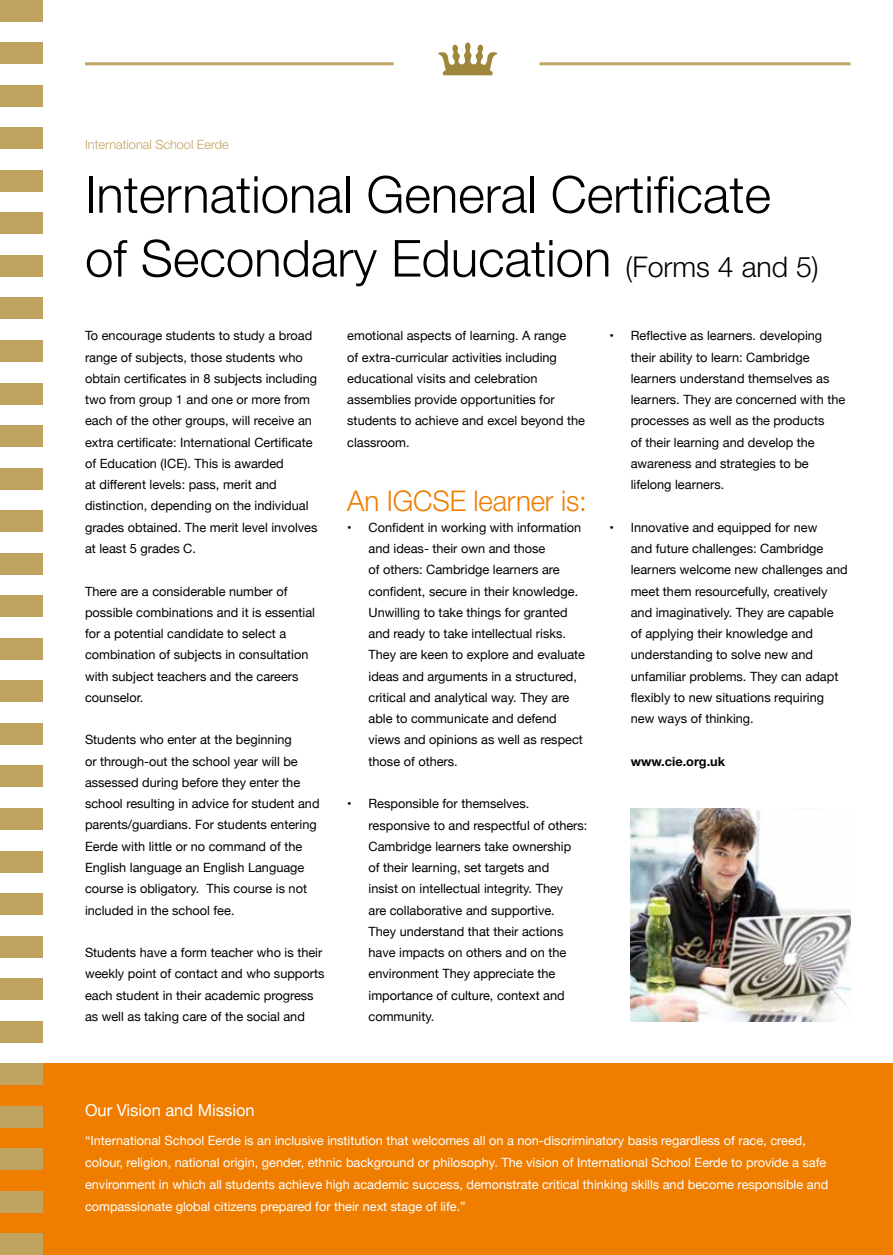
<style>
.page{position:relative;width:893px;height:1255px;background:#fff}
.page>*{position:absolute;margin:0;border:0;box-sizing:border-box;transform-origin:0 0}
.t1{font:300 51px/63.8px "Helvetica Neue";color:#000}
.t2{font:300 28.5px "Helvetica Neue";letter-spacing:-.005em;color:#ef7d00}
.t3{font:16.5px "Helvetica Neue";color:#fff}
.t4{font:12.75px/21.3px "Helvetica Neue";color:#000}
.t5{font:12.75px/21.8px "Helvetica Neue";color:#fff}
.t6{font:300 12.75px "Helvetica Neue";color:#c1a360}
.t7{font:700 12.75px "Helvetica Neue";color:#000}
.s1{font-size:28.5px}
</style>
<div class="page">
<div style="left:0;top:1063px;width:893px;height:191px;background:#ef7d00"></div>
<div style="left:0;top:425px;width:43px;height:21px;background:#c1a360"></div>
<div style="left:0;top:468px;width:43px;height:21px;background:#c1a360"></div>
<div style="left:0;top:510px;width:43px;height:22px;background:#c1a360"></div>
<div style="left:0;top:553px;width:43px;height:21px;background:#c1a360"></div>
<div style="left:0;top:595px;width:43px;height:22px;background:#c1a360"></div>
<div style="left:0;top:638px;width:43px;height:21px;background:#c1a360"></div>
<div style="left:0;top:680px;width:43px;height:22px;background:#c1a360"></div>
<div style="left:0;top:723px;width:43px;height:21px;background:#c1a360"></div>
<div style="left:0;top:765px;width:43px;height:22px;background:#c1a360"></div>
<div style="left:0;top:808px;width:43px;height:21px;background:#c1a360"></div>
<div style="left:0;top:850px;width:43px;height:22px;background:#c1a360"></div>
<div style="left:0;top:893px;width:43px;height:21px;background:#c1a360"></div>
<div style="left:0;top:935px;width:43px;height:22px;background:#c1a360"></div>
<div style="left:0;top:978px;width:43px;height:21px;background:#c1a360"></div>
<div style="left:0;top:1020px;width:43px;height:22px;background:#c1a360"></div>
<div style="left:0;top:1063px;width:43px;height:21px;background:#c1a360"></div>
<div style="left:0;top:1106px;width:43px;height:21px;background:#c1a360"></div>
<div style="left:0;top:1148px;width:43px;height:21px;background:#c1a360"></div>
<div style="left:0;top:1191px;width:43px;height:21px;background:#c1a360"></div>
<div style="left:0;top:1233px;width:43px;height:21px;background:#c1a360"></div>
<div style="left:0;top:43px;width:43px;height:21px;background:#c1a360"></div>
<div style="left:0;top:85px;width:43px;height:21px;background:#c1a360"></div>
<div style="left:0;top:128px;width:43px;height:21px;background:#c1a360"></div>
<div style="left:0;top:170px;width:43px;height:21px;background:#c1a360"></div>
<div style="left:0;top:213px;width:43px;height:21px;background:#c1a360"></div>
<div style="left:0;top:255px;width:43px;height:21px;background:#c1a360"></div>
<div style="left:0;top:298px;width:43px;height:21px;background:#c1a360"></div>
<div style="left:0;top:340px;width:43px;height:21px;background:#c1a360"></div>
<div style="left:0;top:383px;width:43px;height:21px;background:#c1a360"></div>
<div style="left:0;top:0;width:43px;height:21px;background:#c1a360"></div>
<svg style="left:438px;top:43px;width:59px;height:32px"></svg>
<hr style="left:85px;top:62px;width:309px;height:3px;background:#c1a360">
<hr style="left:540px;top:62px;width:310px;height:3px;background:#c1a360">
<img style="left:630px;top:808px;width:220px;height:212px">
<p class="t6" style="left:85px;top:136px;width:145px">International School Eerde</p>
<h1 class="t1" style="left:85px;top:161px;width:735px">International General Certificate of Secondary Education <span class="s1">(Forms 4 and 5)</span></h1>
<p class="t4" style="left:85px;top:326px;width:234px">To encourage students to study a broad range of subjects, those students who obtain certificates in 8 subjects including two from group 1 and one or more from each of the other groups, will receive an extra certificate: International Certificate of Education (ICE). This is awarded<br>at different levels: pass, merit and distinction, depending on the individual grades obtained. The merit level involves at least 5 grades C.</p>
<p class="t4" style="left:85px;top:581px;width:232px">There are a considerable number of possible combinations and it is essential for a potential candidate to select a combination of subjects in consultation with subject teachers and the careers counselor.</p>
<p class="t4" style="left:85px;top:730px;width:236px">Students who enter at the beginning<br>or through-out the school year will be assessed during before they enter the school resulting in advice for student and parents/guardians. For students entering Eerde with little or no command of the English language an English Language course is obligatory. This course is not included in the school fee.</p>
<p class="t4" style="left:85px;top:942px;width:241px">Students have a form teacher who is their weekly point of contact and who supports each student in their academic progress as well as taking care of the social and</p>
<p class="t4" style="left:347px;top:326px;width:239px">emotional aspects of learning. A range<br>of extra-curricular activities including educational visits and celebration assemblies provide opportunities for students to achieve and excel beyond the classroom.</p>
<h2 class="t2" style="left:347px;top:483px;width:241px">An IGCSE learner is:</h2>
<p class="t4" style="left:368px;top:517px;width:218px;text-indent:-21px">• Confident in working with information and ideas- their own and those<br>of others: Cambridge learners are confident, secure in their knowledge.<br>Unwilling to take things for granted and ready to take intellectual risks.<br>They are keen to explore and evaluate ideas and arguments in a structured, critical and analytical way. They are able to communicate and defend views and opinions as well as respect those of others.</p>
<p class="t4" style="left:368px;top:793px;width:220px;text-indent:-21px">• Responsible for themselves. responsive to and respectful of others:<br>Cambridge learners take ownership<br>of their learning, set targets and<br>insist on intellectual integrity. They<br>are collaborative and supportive.<br>They understand that their actions have impacts on others and on the environment They appreciate the importance of culture, context and community.</p>
<p class="t4" style="left:631px;top:326px;width:216px;text-indent:-21px">• Reflective as learners. developing their ability to learn: Cambridge learners understand themselves as learners. They are concerned with the processes as well as the products<br>of their learning and develop the awareness and strategies to be lifelong learners.</p>
<p class="t4" style="left:631px;top:517px;width:218px;text-indent:-21px">• Innovative and equipped for new<br>and future challenges: Cambridge learners welcome new challenges and meet them resourcefully, creatively and imaginatively. They are capable of applying their knowledge and understanding to solve new and unfamiliar problems. They can adapt flexibly to new situations requiring new ways of thinking.</p>
<p class="t7" style="left:631px;top:753px;width:96px">www.cie.org.uk</p>
<p class="t3" style="left:85px;top:1098px;width:171px">Our Vision and Mission</p>
<p class="t5" style="left:85px;top:1130px;width:745px">“International School Eerde is an inclusive institution that welcomes all on a non-discriminatory basis regardless of race, creed, colour, religion, national origin, gender, ethnic background or philosophy. The vision of International School Eerde to provide a safe environment in which all students achieve high academic success, demonstrate critical thinking skills and become responsible and compassionate global citizens prepared for their next stage of life.”</p>
</div>
